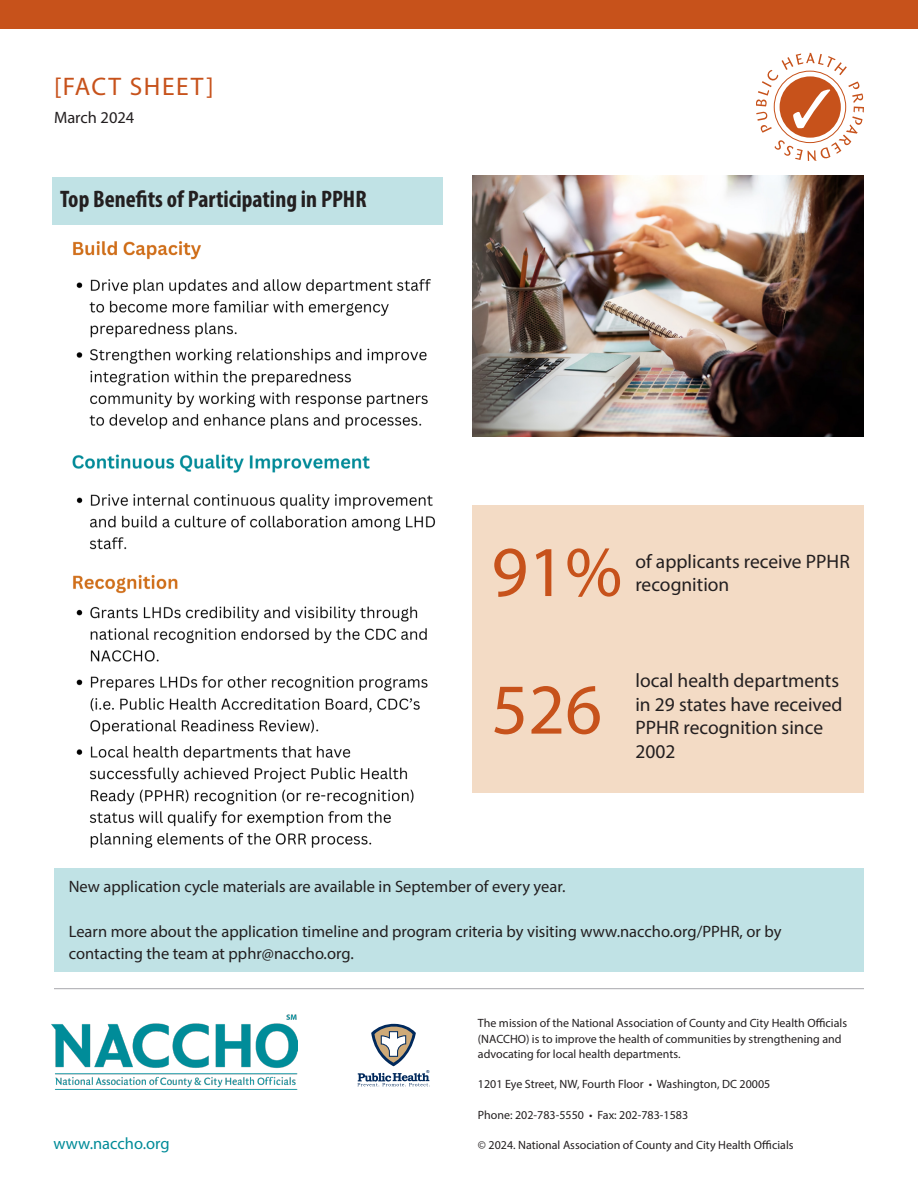
<style>
.page{position:relative;width:918px;height:1188px;background:#fff}
.page>*{position:absolute;margin:0;border:0;box-sizing:border-box;transform-origin:0 0}
.t1{font:72px "Myriad Variable Concept";color:#c7521b}
.t2{font:25.5px "Myriad Variable Concept";letter-spacing:.06em;color:#c7521b}
.PPHR_Heading{font:24px "Myriad Variable Concept";color:#231f20}
.t3{font:19.5px/23.4px "Myriad Variable Concept";color:#231f20}
.t4{font:16.5px/22.5px "Myriad Variable Concept";color:#231f20}
.t5{font:16.5px "Myriad Variable Concept";color:#008b98}
.copyright{font:12px/15.8px "Myriad Variable Concept";color:#231f20}
.t6{font:700 4.05px "Arial";color:#00295c}
.s1{font-family:"Myriad Pro"}
</style>
<div class="page">
<div style="left:54px;top:868px;width:810px;height:103px;background:#c0e2e5"></div>
<div style="left:472px;top:506px;width:392px;height:287px;background:#f3dbc5"></div>
<div style="left:52px;top:177px;width:391px;height:48px;background:#c0e2e5"></div>
<img style="left:51px;top:1014px;width:246px;height:74px">
<hr style="left:54px;top:988px;width:810px;height:1px;background:#a8a9ad">
<svg style="left:756px;top:53px;width:108px;height:108px"></svg>
<div style="left:0;top:0;width:918px;height:28px;background:#c7521b"></div>
<img style="left:472px;top:176px;width:392px;height:261px">
<img style="left:72px;top:241px;width:363px;height:607px">
<svg style="left:357px;top:1073px;width:73px;height:14px"></svg>
<svg style="left:371px;top:1024px;width:45px;height:42px"></svg>
<p class="t2" style="left:54px;top:71px;width:161px">[FACT SHEET]</p>
<p class="t4" style="left:54px;top:106px;width:82px">March 2024</p>
<p class="PPHR_Heading" style="left:60px;top:185px;width:308px">Top Benefits of Participating in PPHR</p>
<p class="t1" style="left:491px;top:530px;width:132px">91%</p>
<p class="t3" style="left:635px;top:549px;width:216px">of applicants receive PPHR recognition</p>
<p class="t1" style="left:491px;top:667px;width:112px">526</p>
<p class="t3" style="left:635px;top:669px;width:209px">local health departments in 29 states have received<br>PPHR recognition since<br>2002</p>
<p class="t4" style="left:69px;top:875px;width:498px">New application cycle materials are available in September of every year.</p>
<p class="t4" style="left:69px;top:920px;width:714px">Learn more about the application timeline and program criteria by visiting www.naccho.org/PPHR, or by contacting the team at pphr@naccho.org.</p>
<p class="t6" style="left:427px;top:1068px;width:5px">®</p>
<p class="copyright" style="left:478px;top:1015px;width:371px">The mission of the National Association of County and City Health Officials (NACCHO) is to improve the health of communities by strengthening and advocating for local health departments.</p>
<p class="copyright" style="left:478px;top:1077px;width:294px">1201 Eye Street, NW, Fourth Floor • Washington, DC 20005</p>
<p class="copyright" style="left:478px;top:1107px;width:212px">Phone: 202-783-5550 • Fax: 202-783-1583</p>
<p class="t5" style="left:54px;top:1133px;width:118px">www.naccho.org</p>
<p class="copyright" style="left:478px;top:1137px;width:317px"><span class="s1">©</span> 2024. National Association of County and City Health Officials</p>
</div>
